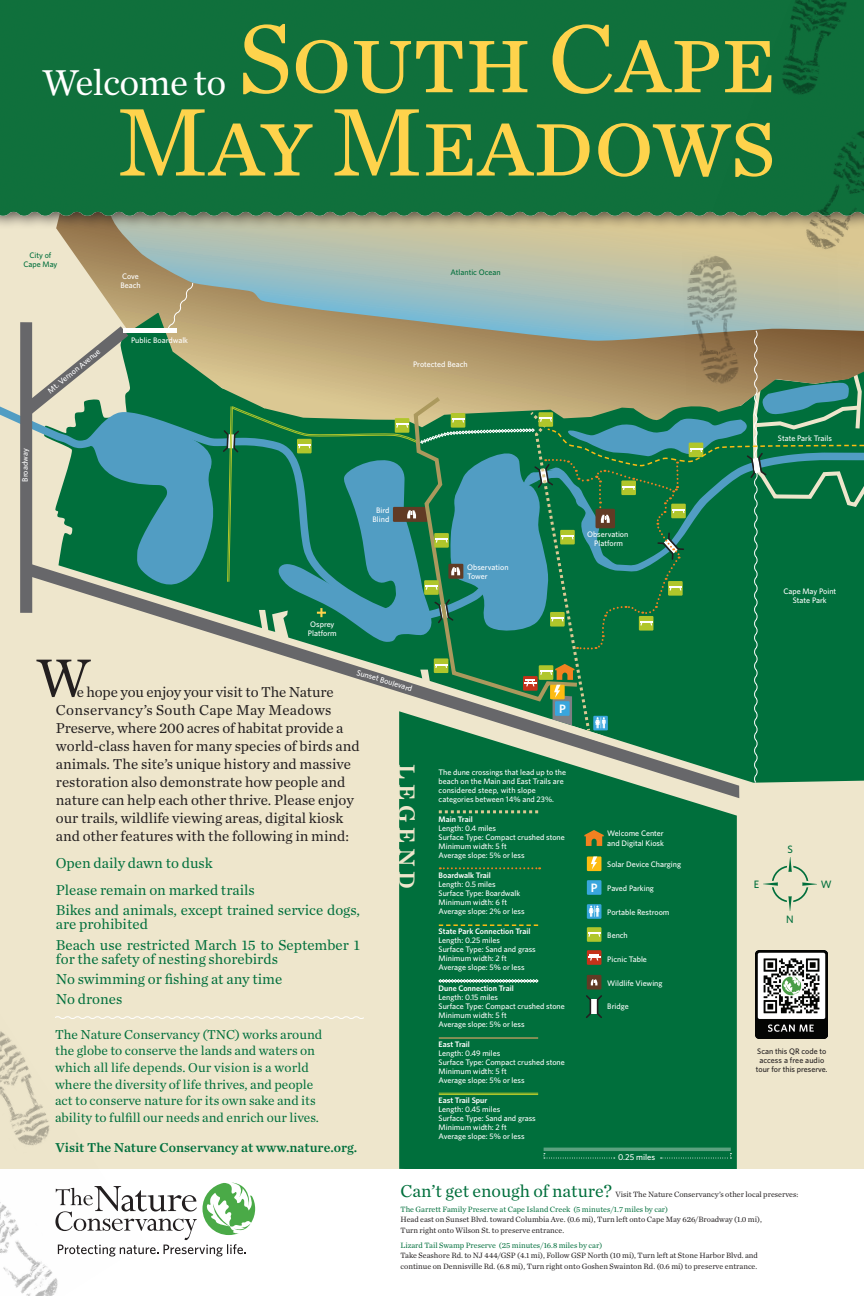
<style>
.page{position:relative;width:864px;height:1296px;background:#eee6cc}
.page>*{position:absolute;margin:0;border:0;box-sizing:border-box;transform-origin:0 0}
.t1{font:100.6px "Chronicle Text G1";letter-spacing:-.01em;color:#fed34c}
.t2{font:55.5px "Chronicle Text G1";color:#231f20}
.t3{font:37.6px "Chronicle Text G1";letter-spacing:-.02em;color:#fff}
.t4{font:24px "Chronicle Text G1 Semi";letter-spacing:.2em;color:#eee6cc}
.t5{font:18px "Chronicle Text G1";color:#006f3c}
.t6{font:15px/18px "Chronicle Text G1";color:#231f20}
.t7{font:15px/14px "Chronicle Text G1";color:#006f3c}
.t8{font:13.5px/16.6px "Chronicle Text G1";color:#006f3c}
.t9{font:13.5px "Chronicle Text G1 Semi";color:#006f3c}
.t10{font:600 12.15px "Whitney";color:#fff}
.t11{font:500 10.7px "Whitney";color:#006f3c}
.t12{font:500 8.5px "Whitney";color:#fff}
.t13{font:500 8px/9px "Whitney";color:#fff}
.t14{font:8px/10.5px "Chronicle Text G1";color:#231f20}
.t15{font:500 8px/9px "Whitney";color:#231f20;text-align:center}
.t16{font:500 8px/9px "Whitney";color:#006f3c;text-align:center}
.s1{font-weight:600}
.s2{color:#006f3c}
</style>
<div class="page">
<svg style="left:104px;top:230px;width:760px;height:52px"></svg>
<div style="left:0;top:0;width:864px;height:230px;background:#231f20;opacity:.75"></div>
<div style="left:0;top:0;width:712px;height:216px;background:#10703c"></div>
<img style="left:712px;top:0;width:152px;height:268px">
<img style="left:682px;top:248px;width:160px;height:34px">
<svg style="left:763px;top:857px;width:54px;height:54px"></svg>
<div style="left:778px;top:872px;width:24px;height:24px;background:#eee6cc;border-radius:50%"></div>
<div style="left:20px;top:322px;width:12px;height:291px;background:#67676a"></div>
<div style="left:399px;top:784px;width:338px;height:385px;background:#006f3c"></div>
<svg style="left:439px;top:924px;width:99px;height:2px"></svg>
<svg style="left:439px;top:979px;width:99px;height:4px"></svg>
<hr style="left:544px;top:1148px;width:187px;height:3px;background:#5ba17f">
<svg style="left:544px;top:1153px;width:71px;height:6px"></svg>
<svg style="left:661px;top:1153px;width:70px;height:6px"></svg>
<svg style="left:440px;top:867px;width:100px;height:2px"></svg>
<svg style="left:146px;top:1016px;width:218px;height:3px"></svg>
<svg style="left:439px;top:810px;width:99px;height:3px"></svg>
<hr style="left:439px;top:1037px;width:99px;height:2px;background:#ab995d">
<hr style="left:439px;top:1093px;width:99px;height:1px;background:#b0c62b">
<hr style="left:439px;top:1094px;width:99px;height:1px;background:#b0c62b">
<div style="left:0;top:1169px;width:864px;height:127px;background:#fff"></div>
<img style="left:0;top:1016px;width:146px;height:280px">
<svg style="left:55px;top:1182px;width:200px;height:75px"></svg>
<img style="left:756px;top:950px;width:71px;height:89px">
<div style="left:587px;top:950px;width:14px;height:15px;background:#c5321a"></div>
<svg style="left:588px;top:954px;width:12px;height:7px"></svg>
<div style="left:587px;top:927px;width:14px;height:15px;background:#b0c62b"></div>
<svg style="left:588px;top:933px;width:13px;height:4px"></svg>
<div style="left:587px;top:880px;width:14px;height:15px;background:#39a6dd"></div>
<div style="left:587px;top:856px;width:14px;height:15px;background:#fdbc12"></div>
<svg style="left:591px;top:856px;width:6px;height:13px"></svg>
<svg style="left:587px;top:904px;width:14px;height:15px"></svg>
<svg style="left:589px;top:906px;width:10px;height:11px"></svg>
<svg style="left:584px;top:994px;width:20px;height:26px"></svg>
<svg style="left:584px;top:830px;width:20px;height:16px"></svg>
<div style="left:587px;top:975px;width:14px;height:15px;background:#613b25"></div>
<svg style="left:591px;top:979px;width:6px;height:6px"></svg>
<svg style="left:23px;top:282px;width:841px;height:502px"></svg>
<p class="t1" style="left:238px;top:-17px;width:540px">South Cape</p>
<p class="t1" style="left:116px;top:66px;width:662px">May Meadows</p>
<p class="t3" style="left:42px;top:54px;width:185px">Welcome to</p>
<p class="t16" style="left:23px;top:250px;width:36px">City of<br>Cape May</p>
<p class="t13" style="left:46px;top:388px;width:66px;rotate:-39deg">Mt. Vernon Avenue</p>
<p class="t13" style="left:120px;top:271px;width:22px">Cove<br>Beach</p>
<p class="t13" style="left:131px;top:335px;width:59px">Public Boardwalk</p>
<p class="t16" style="left:450px;top:268px;width:52px">Atlantic Ocean</p>
<p class="t13" style="left:413px;top:360px;width:56px">Protected Beach</p>
<p class="t13" style="left:21px;top:482px;width:35px;rotate:-90deg">Broadway</p>
<p class="t13" style="left:373px;top:505px;width:18px;text-align:center">Bird<br>Blind</p>
<p class="t13" style="left:308px;top:619px;width:30px">Osprey<br>Platform</p>
<p class="t2" style="left:37px;top:636px;width:55px">W</p>
<p class="t13" style="left:358px;top:668px;width:59px;rotate:17deg">Sunset Boulevard</p>
<p class="t6" style="left:56px;top:682px;width:305px;text-indent:21px">e hope you enjoy your visit to The Nature Conservancy’s South Cape May Meadows Preserve, where 200 acres of habitat provide a world-class haven for many species of birds and animals. The site’s unique history and massive restoration also demonstrate how people and nature can help each other thrive. Please enjoy our trails, wildlife viewing areas, digital kiosk and other features with the following in mind:</p>
<p class="t7" style="left:56px;top:855px;width:158px">Open daily dawn to dusk</p>
<p class="t7" style="left:56px;top:882px;width:200px">Please remain on marked trails</p>
<p class="t7" style="left:56px;top:903px;width:306px">Bikes and animals, except trained service dogs, are prohibited</p>
<p class="t7" style="left:56px;top:937px;width:306px">Beach use restricted March 15 to September 1 for the safety of nesting shorebirds</p>
<p class="t7" style="left:56px;top:971px;width:228px">No swimming or fishing at any time</p>
<p class="t7" style="left:56px;top:991px;width:68px">No drones</p>
<p class="t4" style="left:426px;top:764px;width:126px;rotate:90deg">LEGEND</p>
<p class="t8" style="left:55px;top:1025px;width:269px">The Nature Conservancy (TNC) works around the globe to conserve the lands and waters on which all life depends. Our vision is a world where the diversity of life thrives, and people act to conserve nature for its own sake and its ability to fulfill our needs and enrich our lives.</p>
<p class="t9" style="left:55px;top:1137px;width:303px">Visit The Nature Conservancy at www.nature.org.</p>
<p class="t13" style="left:467px;top:562px;width:43px">Observation<br>Tower</p>
<p class="t13" style="left:587px;top:529px;width:43px">Observation</p>
<p class="t13" style="left:594px;top:538px;width:30px">Platform</p>
<p class="t10" style="left:559px;top:700px;width:8px">P</p>
<p class="t13" style="left:439px;top:767px;width:129px">The dune crossings that lead up to the beach on the Main and East Trails are considered steep, with slope categories between 14% and 23%.</p>
<p class="t13" style="left:439px;top:814px;width:128px"><span class="s1">Main Trail<br></span>Length: 0.4 miles<br>Surface Type: Compact crushed stone<br>Minimum width: 5 ft<br>Average slope: 5% or less</p>
<p class="t13" style="left:439px;top:871px;width:88px"><span class="s1">Boardwalk Trail<br></span>Length: 0.5 miles<br>Surface Type: Boardwalk<br>Minimum width: 6 ft<br>Average slope: 2% or less</p>
<p class="t13" style="left:439px;top:927px;width:99px"><span class="s1">State Park Connection Trail<br></span>Length: 0.25 miles<br>Surface Type: Sand and grass<br>Minimum width: 2 ft<br>Average slope: 5% or less</p>
<p class="t13" style="left:439px;top:983px;width:128px"><span class="s1">Dune Connection Trail<br></span>Length: 0.15 miles<br>Surface Type: Compact crushed stone<br>Minimum width: 5 ft<br>Average slope: 5% or less</p>
<p class="t13" style="left:439px;top:1039px;width:128px"><span class="s1">East Trail<br></span>Length: 0.49 miles<br>Surface Type: Compact crushed stone<br>Minimum width: 5 ft<br>Average slope: 5% or less</p>
<p class="t13" style="left:439px;top:1096px;width:99px"><span class="s1">East Trail Spur<br></span>Length: 0.45 miles<br>Surface Type: Sand and grass<br>Minimum width: 2 ft<br>Average slope: 5% or less</p>
<p class="t10" style="left:591px;top:879px;width:8px">P</p>
<p class="t13" style="left:607px;top:829px;width:58px;line-height:9.5px">Welcome Center and Digital Kiosk</p>
<p class="t13" style="left:607px;top:860px;width:75px">Solar Device Charging</p>
<p class="t13" style="left:607px;top:884px;width:48px">Paved Parking</p>
<p class="t13" style="left:607px;top:907px;width:64px">Portable Restroom</p>
<p class="t13" style="left:607px;top:931px;width:22px">Bench</p>
<p class="t13" style="left:607px;top:955px;width:41px">Picnic Table</p>
<p class="t13" style="left:607px;top:978px;width:57px">Wildlife Viewing</p>
<p class="t13" style="left:607px;top:1002px;width:23px">Bridge</p>
<p class="t12" style="left:618px;top:1152px;width:39px">0.25 miles</p>
<p class="t13" style="left:778px;top:433px;width:55px">State Park Trails</p>
<p class="t13" style="left:783px;top:587px;width:54px">Cape May Point</p>
<p class="t13" style="left:793px;top:596px;width:35px">State Park</p>
<p class="t11" style="left:787px;top:842px;width:7px">S</p>
<p class="t11" style="left:754px;top:877px;width:7px">E</p>
<p class="t11" style="left:821px;top:877px;width:12px">W</p>
<p class="t11" style="left:786px;top:912px;width:9px">N</p>
<p class="t15" style="left:756px;top:1047px;width:74px">Scan this QR code to access a free audio tour for this preserve.</p>
<p class="t5" style="left:401px;top:1177px;width:213px">Can’t get enough of nature?</p>
<p class="t14" style="left:615px;top:1188px;width:185px">Visit The Nature Conservancy’s other local preserves:</p>
<p class="t14" style="left:401px;top:1203px;width:363px"><span class="s2">The Garrett Family Preserve at Cape Island Creek (5 minutes/1.7 miles by car)<br></span>Head east on Sunset Blvd. toward Columbia Ave. (0.6 mi), Turn left onto Cape May 626/Broadway (1.0 mi),<br>Turn right onto Wilson St. to preserve entrance.</p>
<p class="t14" style="left:401px;top:1239px;width:359px"><span class="s2">Lizard Tail Swamp Preserve (25 minutes/16.8 miles by car)<br></span>Take Seashore Rd. to NJ 444/GSP (4.1 mi), Follow GSP North (10 mi), Turn left at Stone Harbor Blvd. and continue on Dennisville Rd. (6.8 mi), Turn right onto Goshen Swainton Rd. (0.6 mi) to preserve entrance.</p>
</div>
